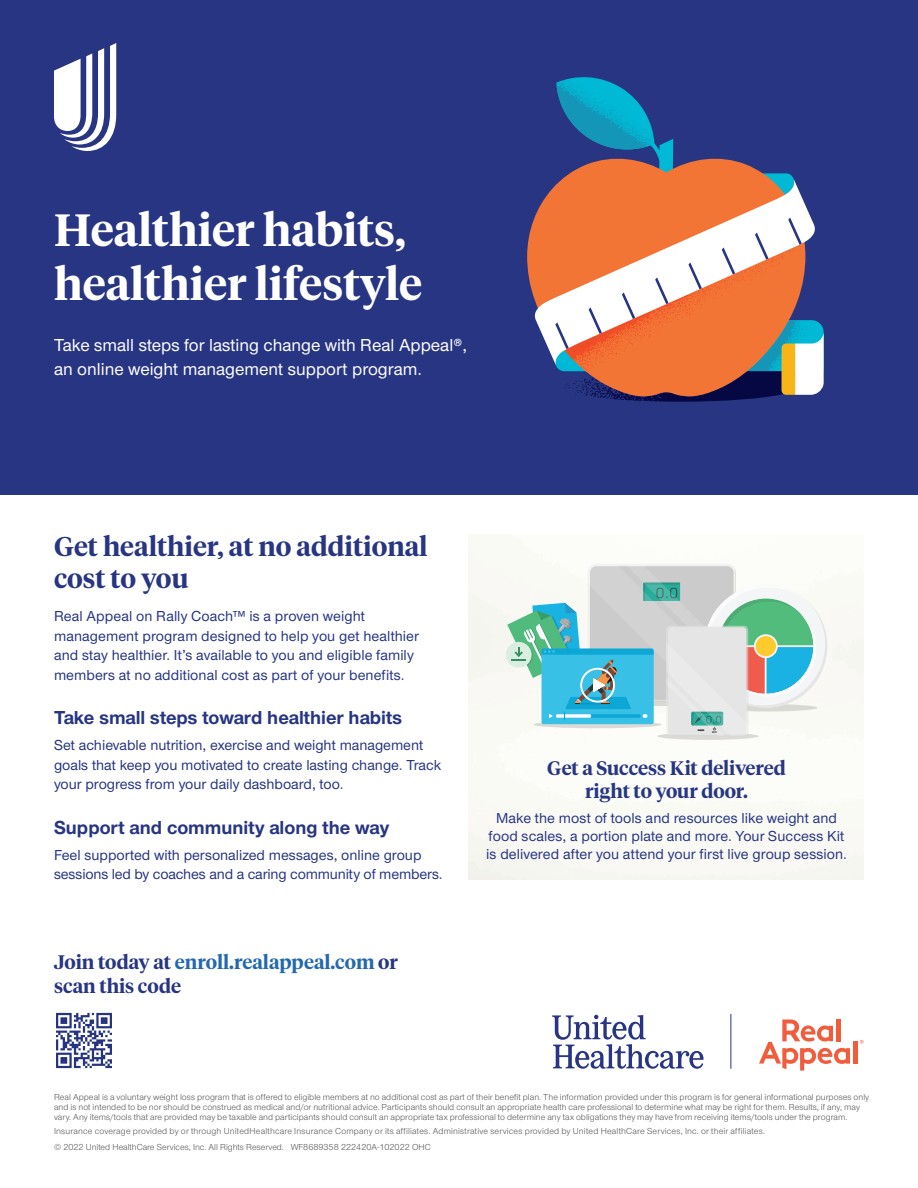
<style>
.page{position:relative;width:918px;height:1188px;background:#fff}
.page>*{position:absolute;margin:0;border:0;box-sizing:border-box;transform-origin:0 0}
.t1{font:600 45px/54px "UHC Serif Headline";color:#fff}
.t2{font:600 27px/32.4px "UHC Serif Headline";color:#283582}
.t3{font:600 19.5px/23.4px "UHC Serif Headline";color:#283582}
.t4{font:700 19.5px "UHC Sans";color:#283582}
.t5{font:500 18px/24px "UHC Sans";color:#fff}
.t6{font:500 15px/19.5px "UHC Sans";color:#283582}
.t7{font:9px/9.8px "UHC Sans";letter-spacing:.01em;color:#57585a}
.s1{color:#2468ae}
</style>
<div class="page">
<div style="left:0;top:0;width:918px;height:494px;background:#283582"></div>
<svg style="left:556px;top:77px;width:117px;height:77px"></svg>
<svg style="left:527px;top:154px;width:266px;height:163px"></svg>
<svg style="left:535px;top:178px;width:276px;height:185px;background:#dd825a"></svg>
<svg style="left:555px;top:218px;width:269px;height:184px;background:#cf927a"></svg>
<svg style="left:54px;top:43px;width:62px;height:108px"></svg>
<svg style="left:552px;top:1015px;width:152px;height:54px"></svg>
<hr style="left:731px;top:1014px;width:1px;height:55px;background:#283582">
<div style="left:657px;top:732px;width:102px;height:8px;background:#dbdad7;border-radius:50%"></div>
<div style="left:506px;top:642px;width:26px;height:26px;background:#daede1;border-radius:50%"></div>
<svg style="left:507px;top:564px;width:320px;height:172px"></svg>
<hr style="left:836px;top:1019px;width:4px;height:22px;background:#f15c3c">
<hr style="left:853px;top:1041px;width:4px;height:23px;background:#f15c3c">
<svg style="left:759px;top:1020px;width:91px;height:51px"></svg>
<img style="left:56px;top:1012px;width:56px;height:57px">
<h1 class="t1" style="left:54px;top:201px;width:370px">Healthier habits, healthier lifestyle</h1>
<h3 class="t5" style="left:54px;top:333px;width:414px">Take small steps for lasting change with Real Appeal®, an online weight management support program.</h3>
<h2 class="t2" style="left:54px;top:529px;width:375px">Get healthier, at no additional cost to you</h2>
<h3 class="t6" style="left:54px;top:606px;width:367px">Real Appeal on Rally Coach™ is a proven weight management program designed to help you get healthier and stay healthier. It’s available to you and eligible family members at no additional cost as part of your benefits.</h3>
<h3 class="t4" style="left:54px;top:705px;width:350px">Take small steps toward healthier habits</h3>
<h3 class="t6" style="left:54px;top:735px;width:389px">Set achievable nutrition, exercise and weight management goals that keep you motivated to create lasting change. Track your progress from your daily dashboard, too.</h3>
<h3 class="t4" style="left:54px;top:814px;width:337px">Support and community along the way</h3>
<h3 class="t6" style="left:54px;top:845px;width:390px">Feel supported with personalized messages, online group sessions led by coaches and a caring community of members.</h3>
<h3 class="t3" style="left:54px;top:950px;width:345px">Join today at <span class="s1">enroll.realappeal.com</span> or scan this code</h3>
<h3 class="t3" style="left:547px;top:755px;width:240px;text-align:center">Get a Success Kit delivered right to your door.</h3>
<h3 class="t6" style="left:486px;top:808px;width:362px;line-height:18px;text-align:center">Make the most of tools and resources like weight and food scales, a portion plate and more. Your Success Kit is delivered after you attend your first live group session.</h3>
<p class="t7" style="left:54px;top:1092px;width:817px">Real Appeal is a voluntary weight loss program that is offered to eligible members at no additional cost as part of their benefit plan. The information provided under this program is for general informational purposes only and is not intended to be nor should be construed as medical and/or nutritional advice. Participants should consult an appropriate health care professional to determine what may be right for them. Results, if any, may vary. Any items/tools that are provided may be taxable and participants should consult an appropriate tax professional to determine any tax obligations they may have from receiving items/tools under the program.</p>
<p class="t7" style="left:54px;top:1123px;width:713px;line-height:16.2px">Insurance coverage provided by or through UnitedHealthcare Insurance Company or its affiliates. Administrative services provided by United HealthCare Services, Inc. or their affiliates. © 2022 United HealthCare Services, Inc. All Rights Reserved. WF8689358 222420A-102022 OHC</p>
</div>
